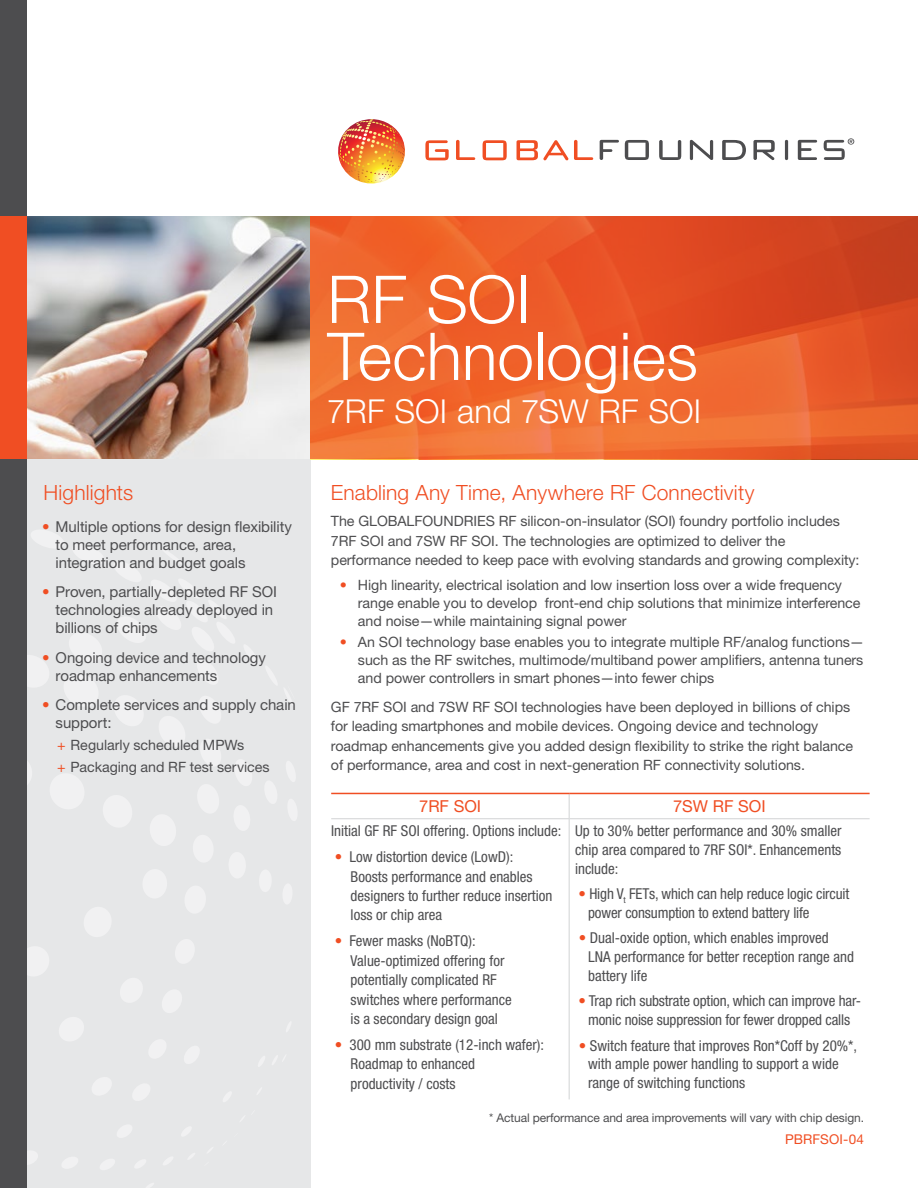
<style>
.page{position:relative;width:918px;height:1188px;background:#fff}
.page>*{position:absolute;margin:0;border:0;box-sizing:border-box;transform-origin:0 0}
.t1{font:300 66px/57px "Helvetica Neue LT Std";color:#fff}
.t2{font:300 33px "Helvetica Neue LT Std";letter-spacing:.005em;color:#fff}
.t3{font:300 21px "Helvetica Neue LT Std";letter-spacing:.01em;color:#f04e23}
.t4{font:16.5px "Helvetica Neue LT Std";color:#f04e23}
.t5{font:condensed 15px/19.4px "Helvetica Neue LT Std";color:#4d4d4f}
.t6{font:15px/18px "Helvetica Neue LT Std";letter-spacing:-.005em;color:#4d4d4f}
.t7{font:14.25px/19.5px "Helvetica Neue LT Std";letter-spacing:-.005em;color:#4d4d4f}
.t8{font:13.5px "Helvetica Neue LT Std";letter-spacing:.01em;color:#f04e23}
.t9{font:12px "Helvetica Neue LT Std";letter-spacing:-.01em;color:#4d4d4f}
.s1{color:#f04e23}
</style>
<div class="page">
<img style="left:27px;top:216px;width:283px;height:243px">
<div style="left:27px;top:459px;width:283px;height:729px;background:#e6e7e8"></div>
<svg style="left:92px;top:1077px;width:19px;height:18px"></svg>
<svg style="left:188px;top:1153px;width:7px;height:6px"></svg>
<svg style="left:163px;top:1157px;width:10px;height:8px"></svg>
<svg style="left:182px;top:1127px;width:9px;height:9px"></svg>
<svg style="left:135px;top:1160px;width:11px;height:8px"></svg>
<svg style="left:100px;top:1159px;width:15px;height:11px"></svg>
<svg style="left:146px;top:1183px;width:8px;height:5px"></svg>
<svg style="left:133px;top:1084px;width:17px;height:17px"></svg>
<svg style="left:117px;top:1125px;width:15px;height:12px"></svg>
<svg style="left:62px;top:1157px;width:16px;height:11px"></svg>
<svg style="left:223px;top:1092px;width:8px;height:10px"></svg>
<svg style="left:27px;top:1151px;width:11px;height:13px"></svg>
<svg style="left:27px;top:530px;width:270px;height:536px"></svg>
<svg style="left:311px;top:216px;width:607px;height:243px;background:#e85e2b"></svg>
<div style="left:0;top:0;width:27px;height:1188px;background:#4d4d4f"></div>
<div style="left:0;top:216px;width:27px;height:243px;background:#f04e23"></div>
<svg style="left:483px;top:140px;width:24px;height:20px"></svg>
<svg style="left:425px;top:140px;width:24px;height:20px"></svg>
<svg style="left:456px;top:140px;width:19px;height:20px"></svg>
<svg style="left:517px;top:140px;width:76px;height:21px"></svg>
<svg style="left:625px;top:140px;width:24px;height:20px"></svg>
<svg style="left:798px;top:140px;width:19px;height:20px"></svg>
<svg style="left:600px;top:140px;width:19px;height:20px"></svg>
<svg style="left:659px;top:140px;width:22px;height:20px"></svg>
<svg style="left:722px;top:140px;width:24px;height:20px"></svg>
<svg style="left:753px;top:140px;width:22px;height:20px"></svg>
<hr style="left:785px;top:140px;width:3px;height:20px;background:#4d4d4f;border-radius:2px">
<svg style="left:690px;top:140px;width:23px;height:20px"></svg>
<svg style="left:824px;top:138px;width:30px;height:22px"></svg>
<img style="left:338px;top:119px;width:67px;height:65px">
<svg style="left:569px;top:794px;width:1px;height:24px"></svg>
<hr style="left:331px;top:818px;width:238px;height:1px;background:#d1d3d4">
<hr style="left:569px;top:818px;width:301px;height:1px;background:#d1d3d4">
<hr style="left:569px;top:819px;width:1px;height:280px;background:#d1d3d4">
<hr style="left:331px;top:793px;width:238px;height:1px;background:#f04e23">
<hr style="left:569px;top:793px;width:301px;height:1px;background:#f04e23">
<h3 class="t3" style="left:44px;top:480px;width:91px">Highlights</h3>
<p class="t6" style="left:56px;top:517px;width:238px;text-indent:-14px"><span class="s1">•</span> Multiple options for design flexibility to meet performance, area, integration and budget goals</p>
<p class="t6" style="left:56px;top:583px;width:223px;text-indent:-14px"><span class="s1">•</span> Proven, partially-depleted RF SOI technologies already deployed in billions of chips</p>
<p class="t6" style="left:56px;top:648px;width:212px;text-indent:-14px"><span class="s1">•</span> Ongoing device and technology roadmap enhancements</p>
<p class="t6" style="left:56px;top:696px;width:242px;text-indent:-14px"><span class="s1">•</span> Complete services and supply chain support:</p>
<p class="t7" style="left:57px;top:734px;width:214px;line-height:21.8px"><span class="s1">+</span> Regularly scheduled MPWs<br><span class="s1">+</span> Packaging and RF test services</p>
<h1 class="t1" style="left:327px;top:270px;width:372px">RF SOI<br>Technologies</h1>
<h2 class="t2" style="left:327px;top:391px;width:375px">7RF SOI and 7SW RF SOI</h2>
<h3 class="t3" style="left:331px;top:480px;width:425px">Enabling Any Time, Anywhere RF Connectivity</h3>
<p class="t7" style="left:331px;top:511px;width:530px">The GLOBALFOUNDRIES RF silicon-on-insulator (SOI) foundry portfolio includes<br>7RF SOI and 7SW RF SOI. The technologies are optimized to deliver the performance needed to keep pace with evolving standards and growing complexity:</p>
<p class="t7" style="left:358px;top:576px;width:504px;line-height:18px;text-indent:-18px"><span class="s1">•</span> High linearity, electrical isolation and low insertion loss over a wide frequency range enable you to develop front-end chip solutions that minimize interference and noise—while maintaining signal power</p>
<p class="t7" style="left:358px;top:632px;width:508px;line-height:18px;text-align:justify;text-indent:-18px"><span class="s1">•</span> An SOI technology base enables you to integrate multiple RF/analog functions— such as the RF switches, multimode/multiband power amplifiers, antenna tuners and power controllers in smart phones—into fewer chips</p>
<p class="t7" style="left:331px;top:697px;width:524px">GF 7RF SOI and 7SW RF SOI technologies have been deployed in billions of chips for leading smartphones and mobile devices. Ongoing device and technology roadmap enhancements give you added design flexibility to strike the right balance of performance, area and cost in next-generation RF connectivity solutions.</p>
<p class="t4" style="left:419px;top:796px;width:64px">7RF SOI</p>
<p class="t4" style="left:673px;top:796px;width:94px">7SW RF SOI</p>
<p class="t5" style="left:331px;top:821px;width:232px">Initial GF RF SOI offering. Options include:</p>
<p class="t5" style="left:351px;top:847px;width:203px;text-indent:-16px"><span class="s1">•</span> Low distortion device (LowD):<br>Boosts performance and enables designers to further reduce insertion loss or chip area</p>
<p class="t5" style="left:351px;top:931px;width:163px;text-indent:-16px"><span class="s1">•</span> Fewer masks (NoBTQ):<br>Value-optimized offering for potentially complicated RF switches where performance is a secondary design goal</p>
<p class="t5" style="left:351px;top:1035px;width:195px;text-indent:-16px"><span class="s1">•</span> 300 mm substrate (12-inch wafer):<br>Roadmap to enhanced<br>productivity / costs</p>
<p class="t5" style="left:575px;top:821px;width:268px;line-height:18.8px;text-align:justify">Up to 30% better performance and 30% smaller chip area compared to 7RF SOI*. Enhancements include:</p>
<p class="t5" style="left:588px;top:884px;width:263px;line-height:18.8px;text-indent:-10px"><span class="s1">•</span> High V<sub>t</sub> FETs, which can help reduce logic circuit power consumption to extend battery life</p>
<p class="t5" style="left:588px;top:929px;width:267px;line-height:18.8px;text-indent:-9px"><span class="s1">•</span> Dual-oxide option, which enables improved<br>LNA performance for better reception range and battery life</p>
<p class="t5" style="left:579px;top:992px;width:284px;line-height:18.8px;text-align:center"><span class="s1">•</span> Trap rich substrate option, which can improve har&shy;monic noise suppression for fewer dropped calls</p>
<p class="t5" style="left:588px;top:1036px;width:271px;line-height:18.8px;text-indent:-9px"><span class="s1">•</span> Switch feature that improves Ron*Coff by 20%*, with ample power handling to support a wide range of switching functions</p>
<p class="t9" style="left:489px;top:1110px;width:376px">* Actual performance and area improvements will vary with chip design.</p>
<p class="t8" style="left:785px;top:1131px;width:80px">PBRFSOI-04</p>
</div>
